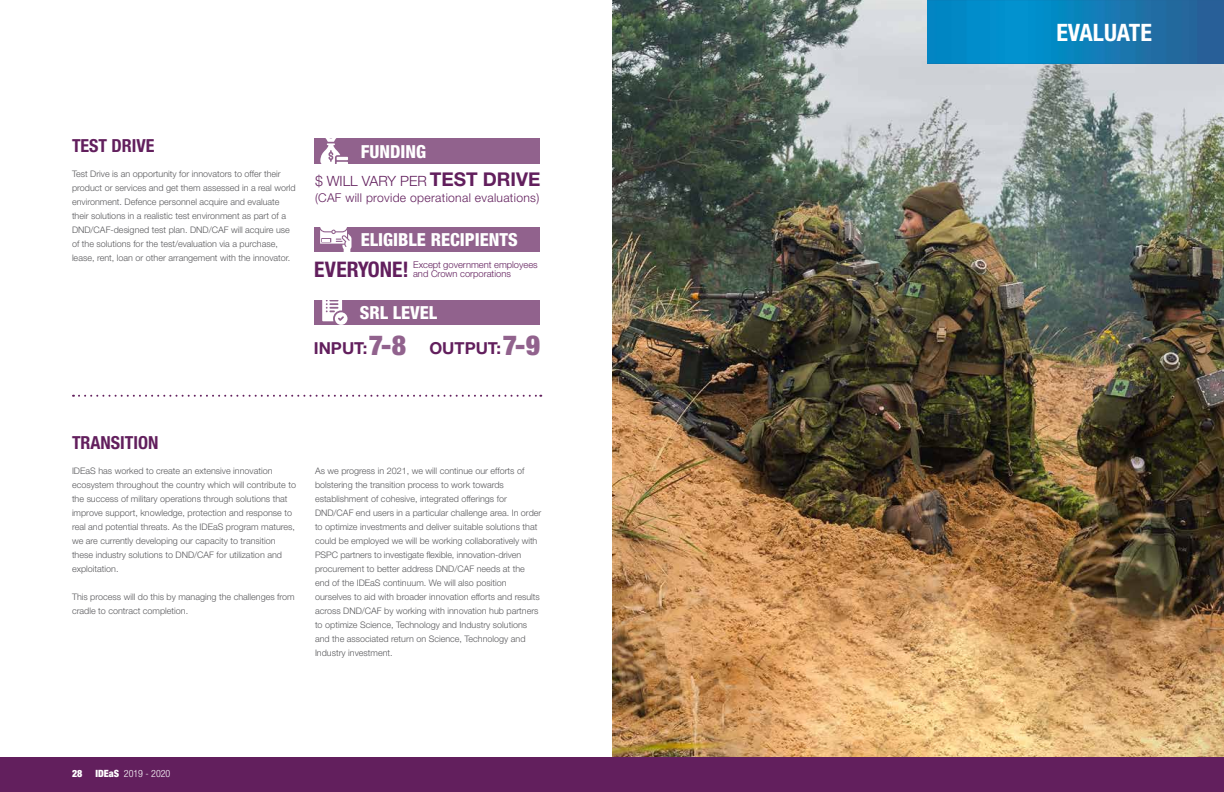
<style>
.page{position:relative;width:1224px;height:792px;background:#fff}
.page>*{position:absolute;margin:0;border:0;box-sizing:border-box;transform-origin:0 0}
.t1{font:700 condensed 24px "Helvetica Neue LT Std";color:#fff}
.t2{font:700 condensed 21.5px "Helvetica Neue LT Std";color:#621f5d}
.t3{font:800 condensed 18px "Helvetica Neue LT Std";color:#fff}
.t4{font:700 condensed 18px "Helvetica Neue LT Std";color:#621f5d}
.t5{font:700 16.5px "Helvetica Neue LT Std";color:#621f5d}
.t6{font:300 14.1px "Helvetica Neue LT Std";color:#621f5d}
.t7{font:300 12.1px "Helvetica Neue LT Std";letter-spacing:.025em;color:#621f5d}
.t8{font:300 condensed 10px "Helvetica Neue LT Std";color:#fff}
.t9{font:900 condensed 10px "Helvetica Neue LT Std";color:#fff}
.t10{font:300 9.4px/9.4px "Helvetica Neue LT Std";color:#621f5d}
.t11{font:300 9px/14px "Helvetica Neue LT Std";color:#59595c}
.s1{font-weight:700;font-size:19px}
.s2{font-weight:900;font-stretch:condensed;font-size:27.6px}
.s3{font-weight:900}
</style>
<div class="page">
<img style="left:612px;top:0;width:612px;height:757px">
<svg style="left:73px;top:395px;width:468px;height:2px"></svg>
<div style="left:0;top:757px;width:1224px;height:35px;background:#621f5d"></div>
<svg style="left:928px;top:1px;width:296px;height:63px;background:#0f7db7"></svg>
<svg style="left:928px;top:0;width:296px;height:1px"></svg>
<img style="left:927px;top:0;width:1px;height:64px">
<div style="left:315px;top:139px;width:225px;height:25px;background:#91628d"></div>
<div style="left:315px;top:227px;width:225px;height:25px;background:#91628d"></div>
<div style="left:315px;top:300px;width:225px;height:25px;background:#91628d"></div>
<svg style="left:320px;top:138px;width:28px;height:26px"></svg>
<svg style="left:320px;top:227px;width:32px;height:25px"></svg>
<svg style="left:322px;top:300px;width:25px;height:25px"></svg>
<h3 class="t4" style="left:72px;top:135px;width:84px">TEST DRIVE</h3>
<p class="t11" style="left:72px;top:167px;width:225px">Test Drive is an opportunity for innovators to offer their product or services and get them assessed in a real world environment. Defence personnel acquire and evaluate their solutions in a realistic test environment as part of a DND/CAF-designed test plan. DND/CAF will acquire use of the solutions for the test/evaluation via a purchase, lease, rent, loan or other arrangement with the innovator.</p>
<h3 class="t3" style="left:361px;top:140px;width:67px">FUNDING</h3>
<h3 class="t6" style="left:315px;top:173px;width:227px">$ WILL VARY PER <span class="s1">TEST DRIVE</span></h3>
<h3 class="t7" style="left:315px;top:190px;width:226px">(CAF will provide operational evaluations)</h3>
<h3 class="t3" style="left:361px;top:228px;width:158px">ELIGIBLE RECIPIENTS</h3>
<h2 class="t2" style="left:314px;top:256px;width:96px">EVERYONE!</h2>
<p class="t10" style="left:413px;top:260px;width:126px">Except government employees and Crown corporations</p>
<h3 class="t3" style="left:360px;top:301px;width:79px">SRL LEVEL</h3>
<h3 class="t5" style="left:314px;top:338px;width:228px">INPUT:<span class="s2">7-8</span> OUTPUT:<span class="s2">7-9</span></h3>
<h3 class="t4" style="left:72px;top:432px;width:88px">TRANSITION</h3>
<p class="t11" style="left:72px;top:464px;width:226px">IDEaS has worked to create an extensive innovation ecosystem throughout the country which will contribute to the success of military operations through solutions that improve support, knowledge, protection and response to real and potential threats. As the IDEaS program matures, we are currently developing our capacity to transition these industry solutions to DND/CAF for utilization and exploitation.</p>
<p class="t11" style="left:72px;top:590px;width:224px">This process will do this by managing the challenges from cradle to contract completion.</p>
<p class="t11" style="left:315px;top:464px;width:228px">As we progress in 2021, we will continue our efforts of bolstering the transition process to work towards establishment of cohesive, integrated offerings for DND/CAF end users in a particular challenge area. In order to optimize investments and deliver suitable solutions that could be employed we will be working collaboratively with PSPC partners to investigate flexible, innovation-driven procurement to better address DND/CAF needs at the end of the IDEaS continuum. We will also position ourselves to aid with broader innovation efforts and results across DND/CAF by working with innovation hub partners to optimize Science, Technology and Industry solutions and the associated return on Science, Technology and Industry investment.</p>
<p class="t9" style="left:72px;top:767px;width:12px">28</p>
<p class="t8" style="left:95px;top:768px;width:77px"><span class="s3">IDEaS</span> 2019 - 2020</p>
<h1 class="t1" style="left:1056px;top:18px;width:97px">EVALUATE</h1>
</div>
